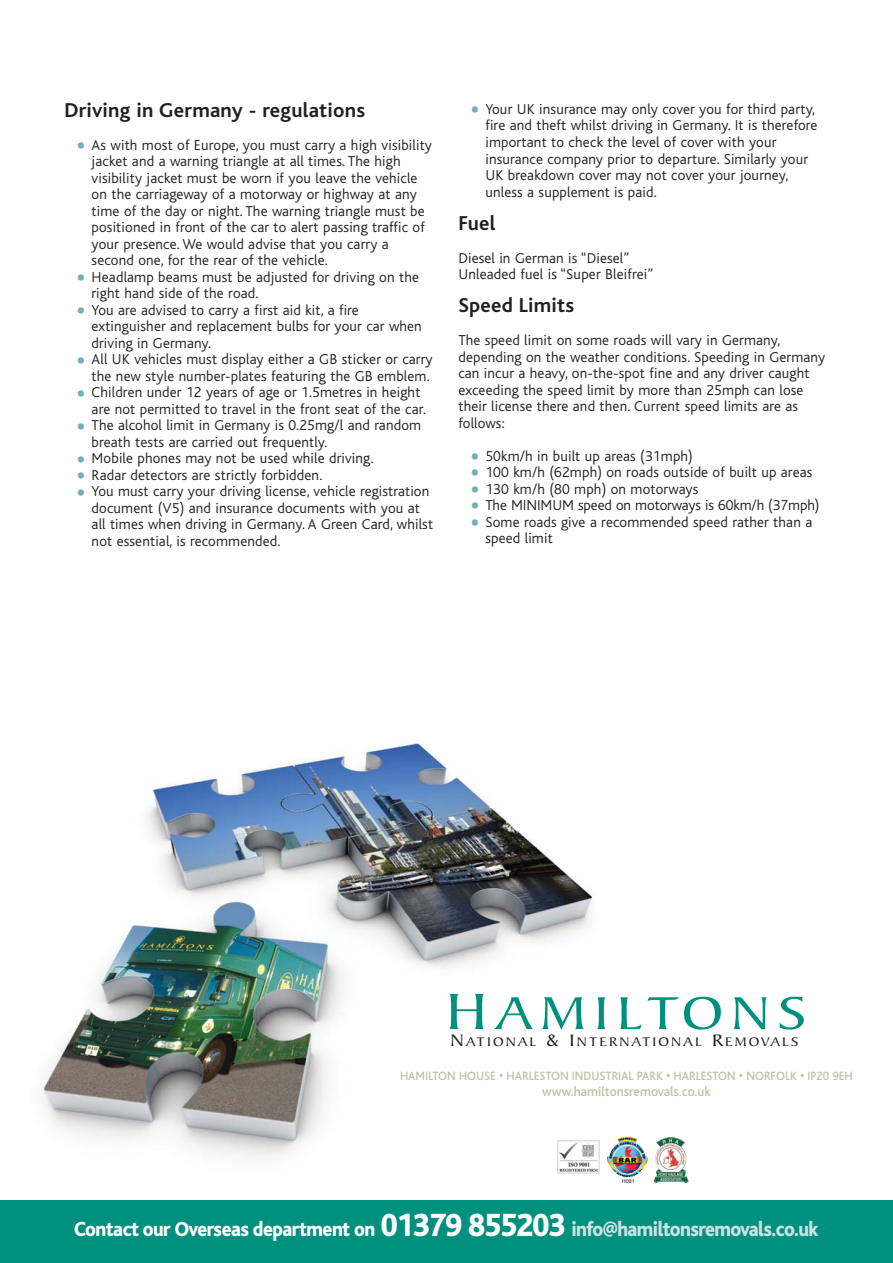
<style>
.page{position:relative;width:893px;height:1263px;background:#fff}
.page>*{position:absolute;margin:0;border:0;box-sizing:border-box;transform-origin:0 0}
.t1{font:52.05px "Canterbury";letter-spacing:.125em;color:#00907e;scale:1.2 1}
.t2{font:800 21.45px "Bliss";letter-spacing:-.03em;color:#fff;scale:.9 1}
.t3{font:700 21px "Bliss";letter-spacing:.01em;color:#231f20}
.t4{font:300 15px/16.5px "Bliss";letter-spacing:.01em;color:#231f20}
.t5{font:13.95px "Canterbury";letter-spacing:.135em;color:#231f20;scale:1.15 1}
.t6{font:500 13.95px "Bliss";color:#c2c0a0;scale:.95 1}
.t7{font:500 12.6px "Bliss";color:#c2c0a0;scale:.95 1}
.t8{font:5.4px "Helvetica";color:#231f20}
.s1{font-size:33px;color:#72afb6}
.s2{font-size:57.6px}
.s3{font-size:18.6px}
.s4{font-size:14.4px}
.s5{font-size:33.6px}
.s6{color:#cde1e3}
</style>
<div class="page">
<img style="left:41px;top:743px;width:559px;height:431px">
<img style="left:557px;top:1140px;width:42px;height:33px">
<img style="left:607px;top:1136px;width:41px;height:41px">
<img style="left:654px;top:1137px;width:35px;height:46px">
<div style="left:0;top:1200px;width:893px;height:63px;background:#00907e"></div>
<h3 class="t3" style="left:65px;top:102px;width:302px">Driving in Germany - regulations</h3>
<p class="t4" style="left:92px;top:138px;width:342px;text-indent:-15px"><span class="s1">•</span> As with most of Europe, you must carry a high visibility jacket and a warning triangle at all times. The high visibility jacket must be worn if you leave the vehicle on the carriageway of a motorway or highway at any time of the day or night. The warning triangle must be positioned in front of the car to alert passing traffic of your presence. We would advise that you carry a second one, for the rear of the vehicle.</p>
<p class="t4" style="left:92px;top:270px;width:329px;text-indent:-15px"><span class="s1">•</span> Headlamp beams must be adjusted for driving on the right hand side of the road.</p>
<p class="t4" style="left:92px;top:303px;width:332px;text-indent:-15px"><span class="s1">•</span> You are advised to carry a first aid kit, a fire extinguisher and replacement bulbs for your car when driving in Germany.</p>
<p class="t4" style="left:76px;top:353px;width:358px;text-align:right"><span class="s1">•</span> All UK vehicles must display either a GB sticker or carry the new style number-plates featuring the GB emblem.</p>
<p class="t4" style="left:92px;top:386px;width:336px;text-indent:-15px"><span class="s1">•</span> Children under 12 years of age or 1.5metres in height are not permitted to travel in the front seat of the car.</p>
<p class="t4" style="left:92px;top:419px;width:331px;text-indent:-15px"><span class="s1">•</span> The alcohol limit in Germany is 0.25mg/l and random breath tests are carried out frequently.</p>
<p class="t4" style="left:76px;top:452px;width:299px"><span class="s1">•</span> Mobile phones may not be used while driving.</p>
<p class="t4" style="left:76px;top:468px;width:248px"><span class="s1">•</span> Radar detectors are strictly forbidden.</p>
<p class="t4" style="left:92px;top:485px;width:343px;text-indent:-15px"><span class="s1">•</span> You must carry your driving license, vehicle registration document (V5) and insurance documents with you at all times when driving in Germany. A Green Card, whilst not essential, is recommended.</p>
<p class="t4" style="left:485px;top:103px;width:334px;text-indent:-15px"><span class="s1">•</span> Your UK insurance may only cover you for third party, fire and theft whilst driving in Germany. It is therefore important to check the level of cover with your insurance company prior to departure. Similarly your UK breakdown cover may not cover your journey, unless a supplement is paid.</p>
<h3 class="t3" style="left:458px;top:214px;width:38px">Fuel</h3>
<p class="t4" style="left:458px;top:251px;width:196px">Diesel in German is “Diesel”<br>Unleaded fuel is “Super Bleifrei”</p>
<h3 class="t3" style="left:458px;top:297px;width:117px">Speed Limits</h3>
<p class="t4" style="left:458px;top:334px;width:368px">The speed limit on some roads will vary in Germany, depending on the weather conditions. Speeding in Germany can incur a heavy, on-the-spot fine and any driver caught exceeding the speed limit by more than 25mph can lose their license there and then. Current speed limits are as follows:</p>
<p class="t4" style="left:470px;top:449px;width:224px"><span class="s1">•</span> 50km/h in built up areas (31mph)</p>
<p class="t4" style="left:470px;top:466px;width:344px"><span class="s1">•</span> 100 km/h (62mph) on roads outside of built up areas</p>
<p class="t4" style="left:470px;top:482px;width:230px"><span class="s1">•</span> 130 km/h (80 mph) on motorways</p>
<p class="t4" style="left:470px;top:499px;width:351px"><span class="s1">•</span> The MINIMUM speed on motorways is 60km/h (37mph)</p>
<p class="t4" style="left:485px;top:515px;width:328px;text-indent:-15px"><span class="s1">•</span> Some roads give a recommended speed rather than a speed limit</p>
<h1 class="t1" style="left:446px;top:996px;width:302px"><span class="s2">H</span>AMILTONS</h1>
<p class="t5" style="left:451px;top:1037px;width:304px"><span class="s3">N</span>ATIONAL <span class="s3">&amp; I</span>NTERNATIONAL <span class="s3">R</span>EMOVALS</p>
<p class="t7" style="left:400px;top:1071px;width:478px">HAMILTON HOUSE <span class="s4">•</span> HARLESTON INDUSTRIAL PARK <span class="s4">•</span> HARLESTON <span class="s4">•</span> NORFOLK <span class="s4">•</span> IP20 9EH</p>
<p class="t6" style="left:542px;top:1086px;width:179px">www.hamiltonsremovals.co.uk</p>
<p class="t8" style="left:622px;top:1179px;width:14px">H081</p>
<h2 class="t2" style="left:74px;top:1220px;width:829px">Contact our Overseas department on <span class="s5">01379 855203</span> <span class="s6">info@hamiltonsremovals.co.uk</span></h2>
</div>
